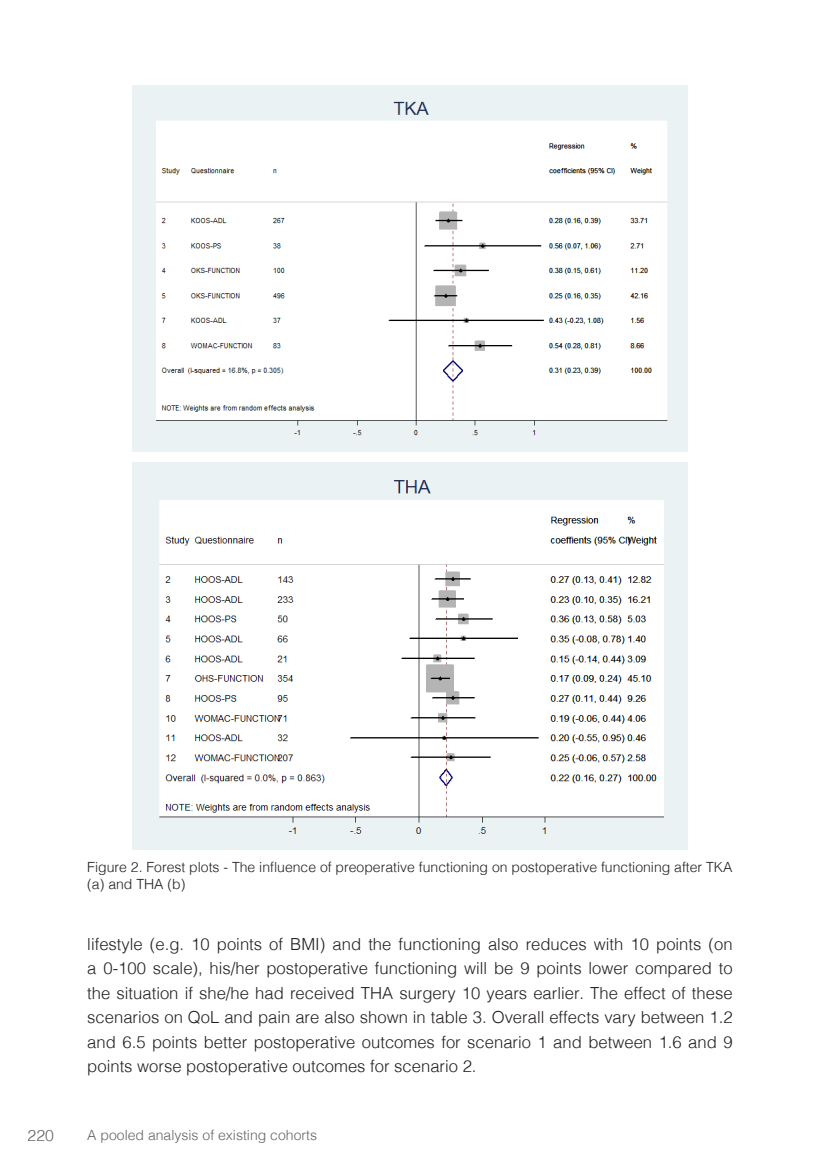
<style>
.page{position:relative;width:820px;height:1167px;background:#fff}
.page>*{position:absolute;margin:0;border:0;box-sizing:border-box;transform-origin:0 0}
.t1{font:300 16.62px/24.5px "Helvetica";color:#231f20;text-align:justify}
.t2{font:300 15.75px "Helvetica";color:#636366}
.t3{font:300 14px/17.5px "Helvetica";color:#231f20}
.t4{font:300 14px "Helvetica";color:#636366}
</style>
<div class="page">
<img style="left:132px;top:86px;width:556px;height:365px">
<img style="left:132px;top:462px;width:556px;height:387px">
<p class="t3" style="left:87px;top:857px;width:646px">Figure 2. Forest plots - The influence of preoperative functioning on postoperative functioning after TKA (a) and THA (b)</p>
<p class="t1" style="left:87px;top:930px;width:646px">lifestyle (e.g. 10 points of BMI) and the functioning also reduces with 10 points (on a 0-100 scale), his/her postoperative functioning will be 9 points lower compared to the situation if she/he had received THA surgery 10 years earlier. The effect of these scenarios on QoL and pain are also shown in table 3. Overall effects vary between 1.2 and 6.5 points better postoperative outcomes for scenario 1 and between 1.6 and 9 points worse postoperative outcomes for scenario 2.</p>
<p class="t2" style="left:28px;top:1121px;width:28px">220</p>
<p class="t4" style="left:87px;top:1123px;width:231px">A pooled analysis of existing cohorts</p>
</div>
